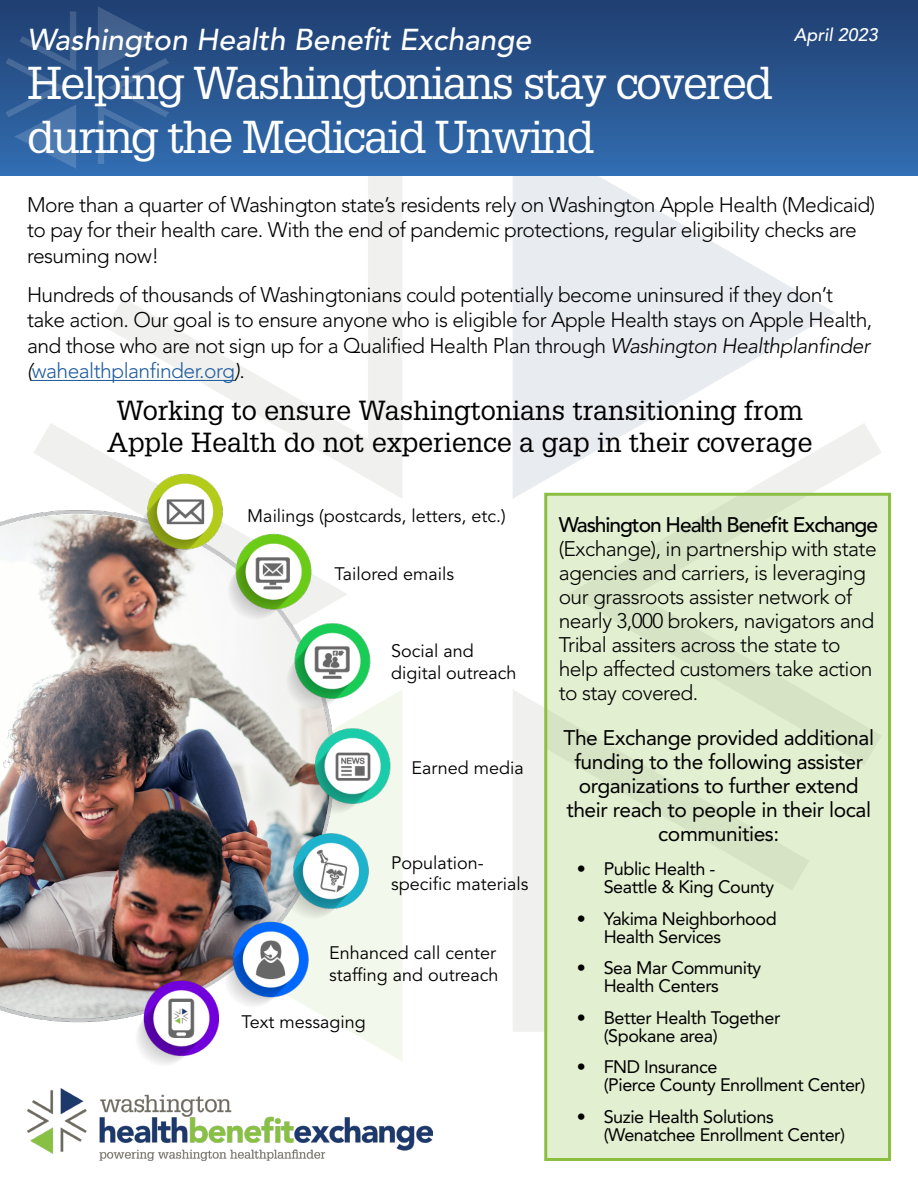
<style>
.page{position:relative;width:918px;height:1188px;background:#fff}
.page>*{position:absolute;margin:0;border:0;box-sizing:border-box;transform-origin:0 0}
.t1{font:45px/54px "Glypha LT Std";letter-spacing:-.04em;color:#fff}
.t2{font:italic 500 30px "Avenir LT Std";color:#fff}
.t3{font:27px/31.5px "Glypha LT Std";color:#000;text-align:center}
.t4{font:300 21px/24px "Avenir LT Std";letter-spacing:-.025em;color:#000}
.t5{font:21px/24px "Avenir LT Std";letter-spacing:-.02em;color:#000;text-align:center}
.t6{font:500 21px "Avenir LT Std";letter-spacing:-.05em;color:#000}
.t7{font:18px/18px "Avenir LT Std";letter-spacing:-.025em;color:#000}
.t8{font:18px/21.6px "Avenir LT Std";color:#000}
.t9{font:italic 500 18px "Avenir LT Std";color:#fff}
.s1{font-style:italic}
.s2{color:#215e9e}
</style>
<div class="page">
<div style="left:0;top:0;width:918px;height:176px;background:linear-gradient(to bottom,#203e6f,#326db1)"></div>
<img style="left:6px;top:6px;width:162px;height:162px">
<hr style="left:32px;top:380px;width:203px;height:1px;background:#215e9e">
<div style="left:546px;top:494px;width:344px;height:666px;background:#e2efd0"></div>
<div style="left:544px;top:493px;width:347px;height:668px;border:3px solid #8abf42"></div>
<img style="left:0;top:468px;width:403px;height:596px">
<img style="left:27px;top:1088px;width:405px;height:73px">
<h2 class="t2" style="left:27px;top:22px;width:506px">Washington Health Benefit Exchange</h2>
<h1 class="t1" style="left:27px;top:55px;width:747px">Helping Washingtonians stay covered during the Medicaid Unwind</h1>
<p class="t9" style="left:794px;top:24px;width:86px">April 2023</p>
<p class="t4" style="left:27px;top:192px;width:850px;line-height:25.5px">More than a quarter of Washington state’s residents rely on Washington Apple Health (Medicaid) to pay for their health care. With the end of pandemic protections, regular eligibility checks are resuming now!</p>
<p class="t4" style="left:27px;top:282px;width:847px;line-height:25.5px">Hundreds of thousands of Washingtonians could potentially become uninsured if they don’t take action. Our goal is to ensure anyone who is eligible for Apple Health stays on Apple Health, and those who are not sign up for a Qualified Health Plan through <span class="s1">Washington Healthplanfinder (</span><span class="s2">wahealthplanfinder.org</span><span class="s1">)</span>.</p>
<p class="t3" style="left:107px;top:394px;width:707px">Working to ensure Washingtonians transitioning from<br>Apple Health do not experience a gap in their coverage</p>
<p class="t8" style="left:247px;top:505px;width:260px">Mailings (postcards, letters, etc.)</p>
<p class="t8" style="left:335px;top:564px;width:121px">Tailored emails</p>
<p class="t8" style="left:391px;top:640px;width:127px">Social and digital outreach</p>
<p class="t8" style="left:411px;top:757px;width:114px">Earned media</p>
<p class="t8" style="left:391px;top:852px;width:139px">Population&shy;specific materials</p>
<p class="t8" style="left:329px;top:942px;width:171px">Enhanced call center staffing and outreach</p>
<p class="t8" style="left:242px;top:1012px;width:126px">Text messaging</p>
<p class="t6" style="left:559px;top:513px;width:321px">Washington Health Benefit Exchange</p>
<p class="t4" style="left:559px;top:537px;width:320px">(Exchange), in partnership with state agencies and carriers, is leveraging our grassroots assister network of nearly 3,000 brokers, navigators and Tribal assiters across the state to help affected customers take action to stay covered.</p>
<p class="t5" style="left:563px;top:725px;width:312px">The Exchange provided additional funding to the following assister organizations to further extend their reach to people in their local communities:</p>
<p class="t7" style="left:604px;top:860px;width:172px;text-indent:-27px">• Public Health -<br>Seattle &amp; King County</p>
<p class="t7" style="left:604px;top:909px;width:175px;text-indent:-27px">• Yakima Neighborhood<br>Health Services</p>
<p class="t7" style="left:604px;top:959px;width:159px;text-indent:-27px">• Sea Mar Community<br>Health Centers</p>
<p class="t7" style="left:604px;top:1008px;width:178px;text-indent:-27px">• Better Health Together (Spokane area)</p>
<p class="t7" style="left:604px;top:1058px;width:263px;text-indent:-27px">• FND Insurance<br>(Pierce County Enrollment Center)</p>
<p class="t7" style="left:604px;top:1107px;width:243px;text-indent:-27px">• Suzie Health Solutions (Wenatchee Enrollment Center)</p>
</div>
